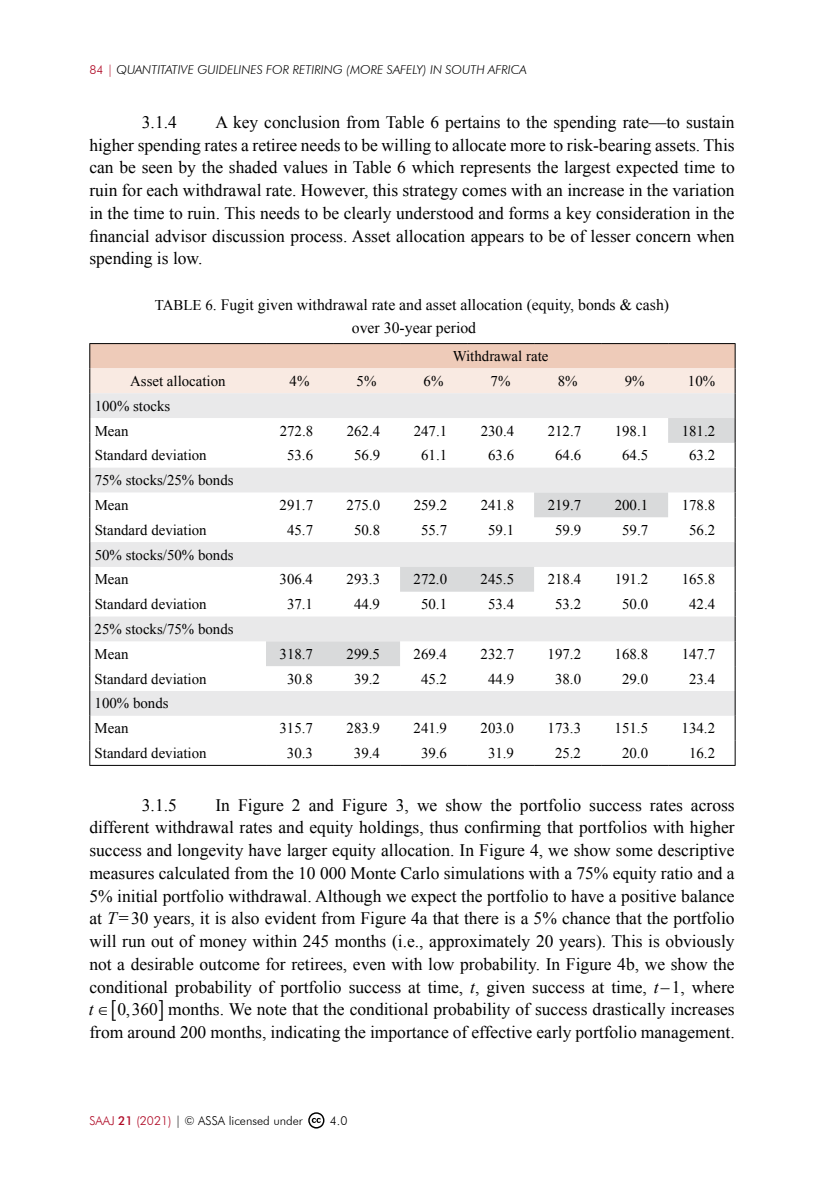
<style>
.page{position:relative;width:834px;height:1191px;background:#fff}
.page>*{position:absolute;margin:0;border:0;box-sizing:border-box;transform-origin:0 0}
.t1{font:17.5px/22.8px "Times New Roman";color:#000;text-align:justify}
.t2{font:15.75px/22.8px "Times New Roman";color:#000;text-align:center}
.t3{font:14.88px/24.8px "Times New Roman";color:#000}
.t4{font:italic 300 12.25px "Futura BT";color:#000}
.t5{font:300 12.25px "Futura BT";color:#000}
.s1{font-style:normal;color:#af0925}
.s2{font-size:14.88px}
.s3{font-style:italic}
.s4{color:#af0925}
.s5{font-weight:500;color:#af0925}
</style>
<div class="page">
<svg style="left:308px;top:1112px;width:16px;height:16px"></svg>
<hr style="left:89px;top:765px;width:177px;height:1px;background:#000">
<hr style="left:266px;top:765px;width:67px;height:1px;background:#000">
<hr style="left:333px;top:765px;width:67px;height:1px;background:#000">
<hr style="left:400px;top:765px;width:67px;height:1px;background:#000">
<hr style="left:467px;top:765px;width:67px;height:1px;background:#000">
<hr style="left:534px;top:765px;width:67px;height:1px;background:#000">
<hr style="left:601px;top:765px;width:67px;height:1px;background:#000">
<hr style="left:668px;top:765px;width:67px;height:1px;background:#000">
<svg style="left:89px;top:343px;width:646px;height:422px"></svg>
<p class="t4" style="left:89px;top:62px;width:438px"><span class="s1">84 |</span> QUANTITATIVE GUIDELINES FOR RETIRING (MORE SAFELY) IN SOUTH AFRICA</p>
<p class="t1" style="left:142px;top:110px;width:36px">3.1.4</p>
<p class="t1" style="left:89px;top:110px;width:646px;text-indent:126px">A key conclusion from Table 6 pertains to the spending rate—to sustain higher spending rates a retiree needs to be willing to allocate more to risk-bearing assets. This can be seen by the shaded values in Table 6 which represents the largest expected time to ruin for each withdrawal rate. However, this strategy comes with an increase in the variation in the time to ruin. This needs to be clearly understood and forms a key consideration in the financial advisor discussion process. Asset allocation appears to be of lesser concern when spending is low.</p>
<p class="t2" style="left:155px;top:293px;width:515px"><span class="s2">TABLE 6</span>. Fugit given withdrawal rate and asset allocation (equity, bonds &amp; cash) over 30-year period</p>
<p class="t3" style="left:452px;top:343px;width:97px">Withdrawal rate</p>
<p class="t3" style="left:130px;top:368px;width:97px">Asset allocation</p>
<p class="t3" style="left:289px;top:368px;width:21px">4%</p>
<p class="t3" style="left:356px;top:368px;width:21px">5%</p>
<p class="t3" style="left:423px;top:368px;width:21px">6%</p>
<p class="t3" style="left:490px;top:368px;width:21px">7%</p>
<p class="t3" style="left:557px;top:368px;width:21px">8%</p>
<p class="t3" style="left:624px;top:368px;width:21px">9%</p>
<p class="t3" style="left:687px;top:368px;width:29px">10%</p>
<p class="t3" style="left:95px;top:393px;width:77px">100% stocks<br>Mean</p>
<p class="t3" style="left:279px;top:418px;width:35px">272.8</p>
<p class="t3" style="left:346px;top:418px;width:35px">262.4</p>
<p class="t3" style="left:413px;top:418px;width:35px">247.1</p>
<p class="t3" style="left:480px;top:418px;width:35px">230.4</p>
<p class="t3" style="left:547px;top:418px;width:35px">212.7</p>
<p class="t3" style="left:614px;top:418px;width:35px">198.1</p>
<p class="t3" style="left:681px;top:418px;width:35px">181.2</p>
<p class="t3" style="left:95px;top:443px;width:113px">Standard deviation</p>
<p class="t3" style="left:287px;top:443px;width:28px">53.6</p>
<p class="t3" style="left:354px;top:443px;width:28px">56.9</p>
<p class="t3" style="left:421px;top:443px;width:28px">61.1</p>
<p class="t3" style="left:488px;top:443px;width:28px">63.6</p>
<p class="t3" style="left:555px;top:443px;width:28px">64.6</p>
<p class="t3" style="left:622px;top:443px;width:28px">64.5</p>
<p class="t3" style="left:689px;top:443px;width:28px">63.2</p>
<p class="t3" style="left:95px;top:467px;width:140px">75% stocks/25% bonds<br>Mean</p>
<p class="t3" style="left:279px;top:492px;width:35px">291.7</p>
<p class="t3" style="left:346px;top:492px;width:35px">275.0</p>
<p class="t3" style="left:413px;top:492px;width:35px">259.2</p>
<p class="t3" style="left:480px;top:492px;width:35px">241.8</p>
<p class="t3" style="left:547px;top:492px;width:35px">219.7</p>
<p class="t3" style="left:614px;top:492px;width:35px">200.1</p>
<p class="t3" style="left:681px;top:492px;width:35px">178.8</p>
<p class="t3" style="left:95px;top:517px;width:113px">Standard deviation</p>
<p class="t3" style="left:287px;top:517px;width:28px">45.7</p>
<p class="t3" style="left:354px;top:517px;width:28px">50.8</p>
<p class="t3" style="left:421px;top:517px;width:28px">55.7</p>
<p class="t3" style="left:488px;top:517px;width:28px">59.1</p>
<p class="t3" style="left:555px;top:517px;width:28px">59.9</p>
<p class="t3" style="left:622px;top:517px;width:28px">59.7</p>
<p class="t3" style="left:689px;top:517px;width:28px">56.2</p>
<p class="t3" style="left:95px;top:542px;width:140px">50% stocks/50% bonds<br>Mean</p>
<p class="t3" style="left:279px;top:567px;width:35px">306.4</p>
<p class="t3" style="left:346px;top:567px;width:35px">293.3</p>
<p class="t3" style="left:413px;top:567px;width:35px">272.0</p>
<p class="t3" style="left:480px;top:567px;width:35px">245.5</p>
<p class="t3" style="left:547px;top:567px;width:35px">218.4</p>
<p class="t3" style="left:614px;top:567px;width:35px">191.2</p>
<p class="t3" style="left:681px;top:567px;width:35px">165.8</p>
<p class="t3" style="left:95px;top:591px;width:113px">Standard deviation</p>
<p class="t3" style="left:287px;top:591px;width:28px">37.1</p>
<p class="t3" style="left:354px;top:591px;width:28px">44.9</p>
<p class="t3" style="left:421px;top:591px;width:28px">50.1</p>
<p class="t3" style="left:488px;top:591px;width:28px">53.4</p>
<p class="t3" style="left:555px;top:591px;width:28px">53.2</p>
<p class="t3" style="left:622px;top:591px;width:28px">50.0</p>
<p class="t3" style="left:689px;top:591px;width:28px">42.4</p>
<p class="t3" style="left:95px;top:616px;width:140px">25% stocks/75% bonds<br>Mean</p>
<p class="t3" style="left:279px;top:641px;width:35px">318.7</p>
<p class="t3" style="left:346px;top:641px;width:35px">299.5</p>
<p class="t3" style="left:413px;top:641px;width:35px">269.4</p>
<p class="t3" style="left:480px;top:641px;width:35px">232.7</p>
<p class="t3" style="left:547px;top:641px;width:35px">197.2</p>
<p class="t3" style="left:614px;top:641px;width:35px">168.8</p>
<p class="t3" style="left:681px;top:641px;width:35px">147.7</p>
<p class="t3" style="left:95px;top:666px;width:113px">Standard deviation</p>
<p class="t3" style="left:287px;top:666px;width:28px">30.8</p>
<p class="t3" style="left:354px;top:666px;width:28px">39.2</p>
<p class="t3" style="left:421px;top:666px;width:28px">45.2</p>
<p class="t3" style="left:488px;top:666px;width:28px">44.9</p>
<p class="t3" style="left:555px;top:666px;width:28px">38.0</p>
<p class="t3" style="left:622px;top:666px;width:28px">29.0</p>
<p class="t3" style="left:689px;top:666px;width:28px">23.4</p>
<p class="t3" style="left:95px;top:691px;width:75px">100% bonds<br>Mean</p>
<p class="t3" style="left:279px;top:715px;width:35px">315.7</p>
<p class="t3" style="left:346px;top:715px;width:35px">283.9</p>
<p class="t3" style="left:413px;top:715px;width:35px">241.9</p>
<p class="t3" style="left:480px;top:715px;width:35px">203.0</p>
<p class="t3" style="left:547px;top:715px;width:35px">173.3</p>
<p class="t3" style="left:614px;top:715px;width:35px">151.5</p>
<p class="t3" style="left:681px;top:715px;width:35px">134.2</p>
<p class="t3" style="left:95px;top:740px;width:113px">Standard deviation</p>
<p class="t3" style="left:287px;top:740px;width:28px">30.3</p>
<p class="t3" style="left:354px;top:740px;width:28px">39.4</p>
<p class="t3" style="left:421px;top:740px;width:28px">39.6</p>
<p class="t3" style="left:488px;top:740px;width:28px">31.9</p>
<p class="t3" style="left:555px;top:740px;width:28px">25.2</p>
<p class="t3" style="left:622px;top:740px;width:28px">20.0</p>
<p class="t3" style="left:689px;top:740px;width:28px">16.2</p>
<p class="t1" style="left:89px;top:793px;width:647px;text-indent:127px">In Figure 2 and Figure 3, we show the portfolio success rates across different withdrawal rates and equity holdings, thus confirming that portfolios with higher success and longevity have larger equity allocation. In Figure 4, we show some descriptive measures calculated from the 10 000 Monte Carlo simulations with a 75% equity ratio and a 5% initial portfolio withdrawal. Although we expect the portfolio to have a positive balance at <span class="s3">T</span>=30 years, it is also evident from Figure 4a that there is a 5% chance that the portfolio will run out of money within 245 months (i.e., approximately 20 years). This is obviously not a desirable outcome for retirees, even with low probability. In Figure 4b, we show the conditional probability of portfolio success at time, <span class="s3">t</span>, given success at time, <span class="s3">t</span>– 1, where <span class="s3">t</span> ∈ 0,360 months. We note that the conditional probability of success drastically increases from around 200 months, indicating the importance of effective early portfolio management.</p>
<p class="t1" style="left:142px;top:793px;width:36px">3.1.5</p>
<p class="t5" style="left:89px;top:1113px;width:215px"><span class="s4">SAAJ</span> <span class="s5">21</span> <span class="s4">(2021)</span> <span class="s3">|</span> © ASSA licensed under</p>
<p class="t5" style="left:330px;top:1113px;width:19px">4.0</p>
</div>
